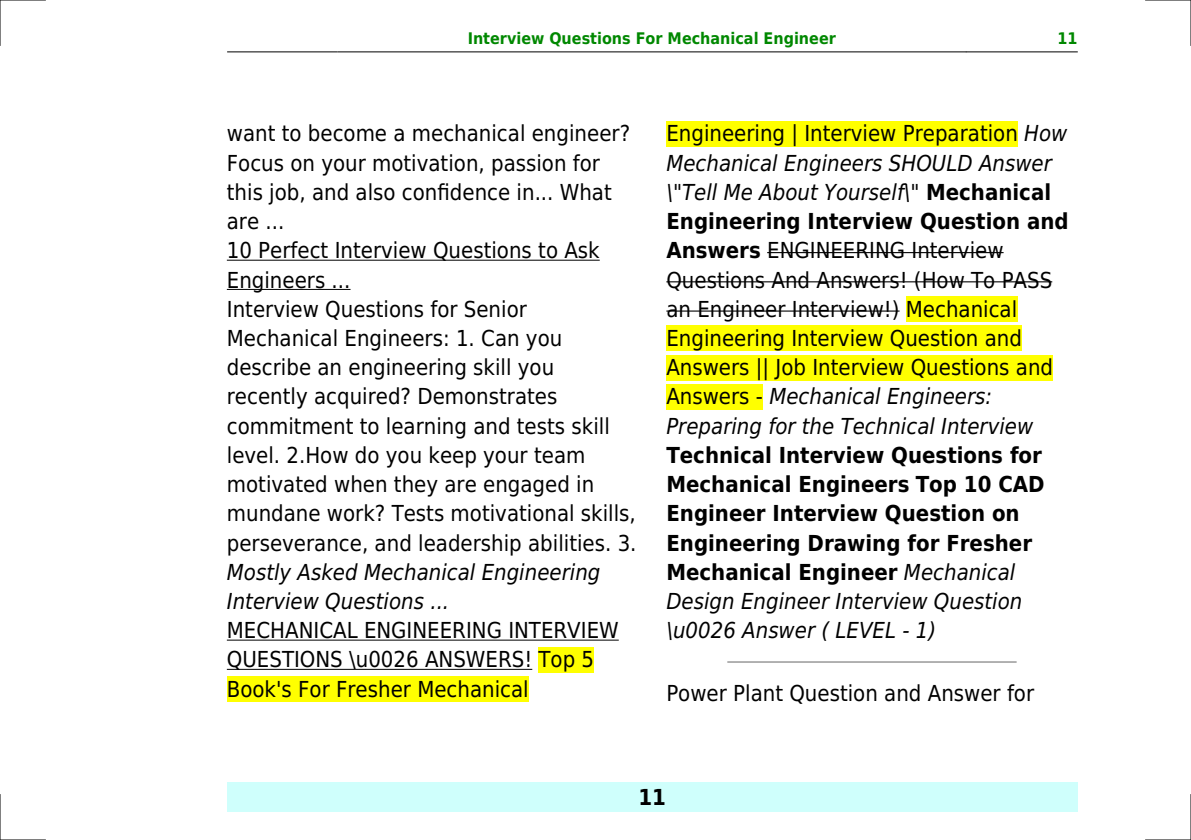
<style>
.page{position:relative;width:1191px;height:840px;background:#fff}
.page>*{position:absolute;margin:0;border:0;box-sizing:border-box;transform-origin:0 0}
.t1{font:22px/29.2px "DejaVu Sans Condensed";color:#000}
.t2{font:700 22px/29.2px "DejaVu Sans Condensed";color:#000}
.t3{font:italic 22px/29.2px "DejaVu Sans Condensed";color:#000}
.t4{font:700 16px "DejaVu Sans Condensed";color:#080}
.s1{font-style:italic}
.s2{font-weight:700}
.s3{font-weight:400;font-style:italic}
</style>
<div class="page">
<hr style="left:227px;top:51px;width:110px;height:1px;background:#000">
<hr style="left:338px;top:51px;width:627px;height:1px;background:#000">
<hr style="left:966px;top:51px;width:111px;height:1px;background:#000">
<div style="left:227px;top:782px;width:850px;height:29px;background:#cffffc"></div>
<hr style="left:227px;top:259px;width:373px;height:1px;background:#000">
<hr style="left:227px;top:289px;width:123px;height:1px;background:#000">
<hr style="left:227px;top:639px;width:392px;height:1px;background:#000">
<hr style="left:227px;top:668px;width:305px;height:1px;background:#000">
<div style="left:538px;top:646px;width:56px;height:26px;background:#ff0"></div>
<div style="left:227px;top:676px;width:302px;height:25px;background:#ff0"></div>
<div style="left:666px;top:121px;width:352px;height:25px;background:#ff0"></div>
<hr style="left:767px;top:252px;width:236px;height:1px;background:#000">
<hr style="left:666px;top:281px;width:386px;height:1px;background:#000">
<hr style="left:666px;top:310px;width:233px;height:1px;background:#000">
<div style="left:906px;top:296px;width:111px;height:26px;background:#ff0"></div>
<div style="left:666px;top:325px;width:356px;height:26px;background:#ff0"></div>
<div style="left:666px;top:354px;width:387px;height:26px;background:#ff0"></div>
<div style="left:666px;top:384px;width:97px;height:25px;background:#ff0"></div>
<hr style="left:728px;top:661px;width:288px;height:1px;background:#999">
<hr style="left:0;top:0;width:45px;height:1px;background:#000">
<hr style="left:1145px;top:0;width:46px;height:1px;background:#000">
<hr style="left:0;top:839px;width:45px;height:1px;background:#000">
<hr style="left:1145px;top:839px;width:46px;height:1px;background:#000">
<hr style="left:0;top:0;width:1px;height:45px;background:#000">
<hr style="left:0;top:794px;width:1px;height:45px;background:#000">
<hr style="left:1190px;top:0;width:1px;height:45px;background:#000">
<hr style="left:1190px;top:794px;width:1px;height:45px;background:#000">
<p class="t4" style="left:467px;top:29px;width:370px">Interview Questions For Mechanical Engineer</p>
<p class="t4" style="left:1057px;top:29px;width:22px">11</p>
<p class="t1" style="left:227px;top:119px;width:411px">want to become a mechanical engineer?<br>Focus on your motivation, passion for this job, and also confidence in... What are ...<br>10 Perfect Interview Questions to Ask Engineers ...<br>Interview Questions for Senior Mechanical Engineers: 1. Can you describe an engineering skill you recently acquired? Demonstrates commitment to learning and tests skill level. 2.How do you keep your team motivated when they are engaged in mundane work? Tests motivational skills, perseverance, and leadership abilities. 3.</p>
<p class="t3" style="left:227px;top:557px;width:375px">Mostly Asked Mechanical Engineering<br>Interview Questions ...</p>
<p class="t1" style="left:227px;top:615px;width:393px">MECHANICAL ENGINEERING INTERVIEW<br>QUESTIONS \u0026 ANSWERS! Top 5<br>Book's For Fresher Mechanical</p>
<p class="t1" style="left:666px;top:119px;width:404px">Engineering | Interview Preparation <span class="s1">How Mechanical Engineers SHOULD Answer \"Tell Me About Yourself\"</span> <span class="s2">Mechanical Engineering Interview Question and Answers</span> ENGINEERING Interview Questions And Answers! (How To PASS an Engineer Interview!) Mechanical Engineering Interview Question and Answers || Job Interview Questions and Answers - <span class="s1">Mechanical Engineers:<br>Preparing for the Technical Interview</span></p>
<p class="t2" style="left:666px;top:440px;width:380px">Technical Interview Questions for<br>Mechanical Engineers Top 10 CAD<br>Engineer Interview Question on<br>Engineering Drawing for Fresher<br>Mechanical Engineer <span class="s3">Mechanical<br>Design Engineer Interview Question \u0026 Answer ( LEVEL - 1)</span></p>
<p class="t1" style="left:666px;top:678px;width:369px">Power Plant Question and Answer for</p>
<p class="t2" style="left:638px;top:782px;width:29px">11</p>
</div>
